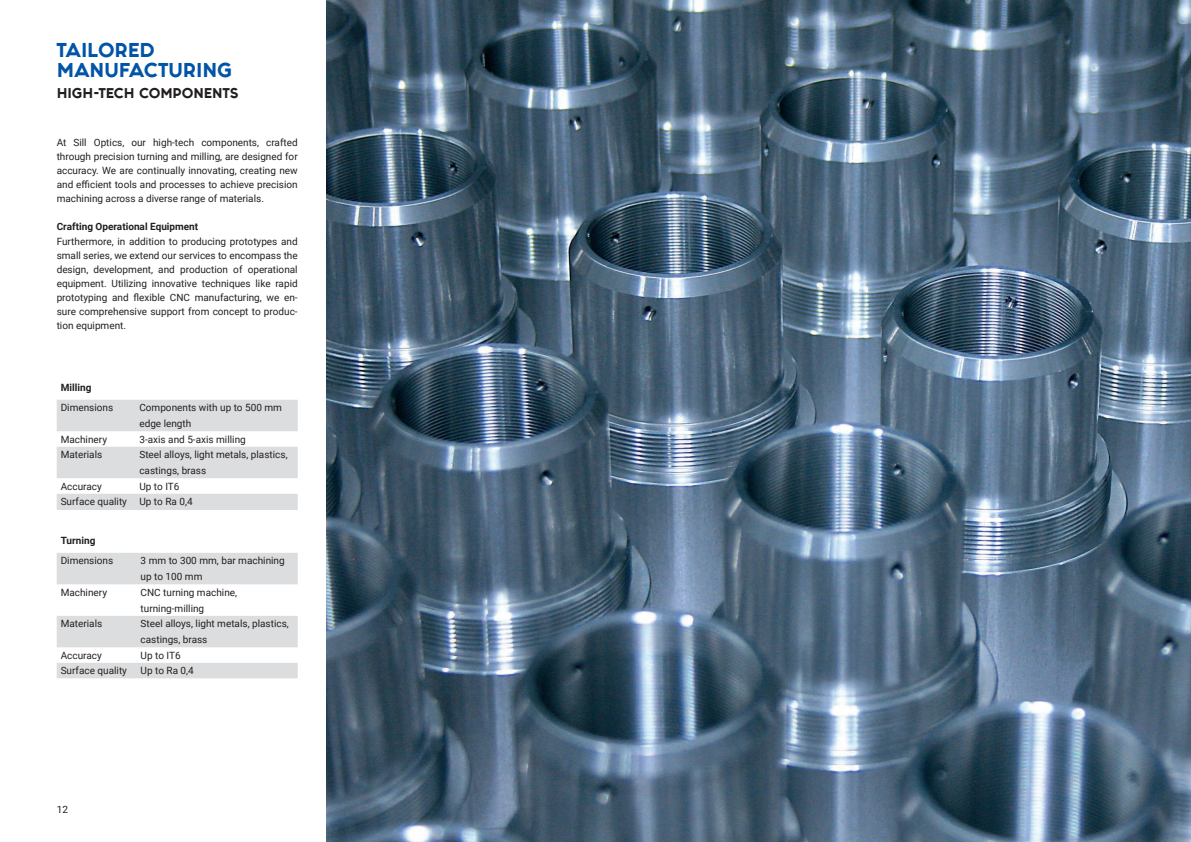
<style>
.page{position:relative;width:1191px;height:842px;background:#fff}
.page>*{position:absolute;margin:0;border:0;box-sizing:border-box;transform-origin:0 0}
.t1{font:800 17px/20.4px "Fashion Fetish";letter-spacing:-.005em;color:#0154a6}
.t2{font:800 12px "Fashion Fetish";letter-spacing:-.005em;color:#231f20}
.t3{font:10px/14px "Roboto";color:#231f20}
.t4{font:700 10px "Roboto";color:#231f20}
</style>
<div class="page">
<svg style="left:57px;top:400px;width:241px;height:110px"></svg>
<img style="left:326px;top:0;width:865px;height:842px">
<svg style="left:57px;top:553px;width:241px;height:125px"></svg>
<h1 class="t1" style="left:57px;top:40px;width:177px">TAILORED<br>MANUFACTURING</h1>
<p class="t2" style="left:57px;top:83px;width:184px">HIGH-TECH COMPONENTS</p>
<p class="t3" style="left:57px;top:135px;width:242px;text-align:justify">At Sill Optics, our high-tech components, crafted through precision turning and milling, are designed for accuracy. We are continually innovating, creating new and efficient tools and processes to achieve precision machining across a diverse range of materials.</p>
<p class="t4" style="left:57px;top:220px;width:143px">Crafting Operational Equipment</p>
<p class="t3" style="left:57px;top:234px;width:242px;text-align:justify">Furthermore, in addition to producing prototypes and small series, we extend our services to encompass the design, development, and production of operational equipment. Utilizing innovative techniques like rapid prototyping and flexible CNC manufacturing, we en&shy;sure comprehensive support from concept to produc&shy;tion equipment.</p>
<p class="t4" style="left:61px;top:381px;width:32px">Milling</p>
<p class="t3" style="left:61px;top:400px;width:54px">Dimensions</p>
<p class="t3" style="left:139px;top:399px;width:144px;line-height:16px">Components with up to 500 mm edge length</p>
<p class="t3" style="left:61px;top:432px;width:48px">Machinery</p>
<p class="t3" style="left:139px;top:432px;width:108px">3-axis and 5-axis milling</p>
<p class="t3" style="left:61px;top:447px;width:43px">Materials</p>
<p class="t3" style="left:139px;top:446px;width:150px;line-height:16px">Steel alloys, light metals, plastics, castings, brass</p>
<p class="t3" style="left:61px;top:479px;width:43px">Accuracy</p>
<p class="t3" style="left:61px;top:478px;width:133px;line-height:15.5px;text-indent:79px">Up to IT6<br>Surface quality Up to Ra 0,4</p>
<p class="t4" style="left:61px;top:534px;width:36px">Turning</p>
<p class="t3" style="left:61px;top:553px;width:54px">Dimensions</p>
<p class="t3" style="left:141px;top:552px;width:146px;line-height:16px">3 mm to 300 mm, bar machining up to 100 mm</p>
<p class="t3" style="left:61px;top:585px;width:48px">Machinery</p>
<p class="t3" style="left:141px;top:584px;width:98px;line-height:16px">CNC turning machine, turning-milling</p>
<p class="t3" style="left:61px;top:616px;width:43px">Materials</p>
<p class="t3" style="left:141px;top:615px;width:150px;line-height:16px">Steel alloys, light metals, plastics, castings, brass</p>
<p class="t3" style="left:61px;top:648px;width:43px">Accuracy</p>
<p class="t3" style="left:141px;top:648px;width:42px">Up to IT6</p>
<p class="t3" style="left:61px;top:663px;width:68px">Surface quality</p>
<p class="t3" style="left:141px;top:663px;width:55px">Up to Ra 0,4</p>
<p class="t3" style="left:57px;top:802px;width:13px">12</p>
</div>
